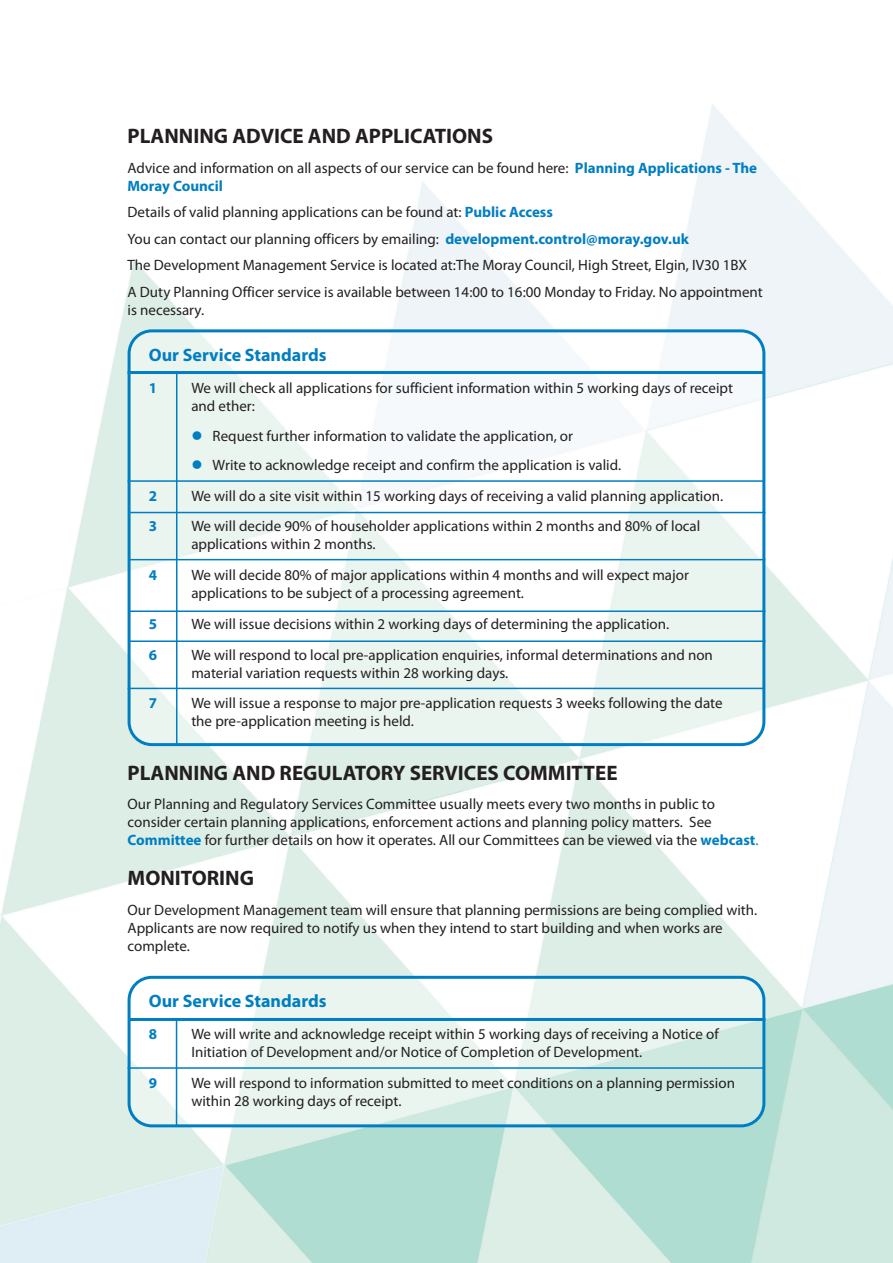
<style>
.page{position:relative;width:893px;height:1263px;background:#fff}
.page>*{position:absolute;margin:0;border:0;box-sizing:border-box;transform-origin:0 0}
.t1{font:700 21px "Myriad Pro";color:#231f20}
.t2{font:700 18px "Myriad Pro";color:#007ec2}
.t3{font:15px/18px "Myriad Pro";color:#231f20}
.t4{font:700 15px "Myriad Pro";color:#007ec2}
.s1{font-weight:700;color:#007ec2}
.s2{color:#007ec2}
</style>
<div class="page">
<img style="left:0;top:104px;width:893px;height:1159px">
<svg style="left:128px;top:329px;width:637px;height:417px"></svg>
<svg style="left:128px;top:976px;width:637px;height:151px"></svg>
<hr style="left:128px;top:371px;width:636px;height:3px;background:#007ec2">
<hr style="left:128px;top:480px;width:636px;height:2px;background:#007ec2">
<hr style="left:129px;top:512px;width:636px;height:1px;background:#007ec2">
<hr style="left:129px;top:559px;width:636px;height:1px;background:#007ec2">
<hr style="left:129px;top:610px;width:636px;height:2px;background:#007ec2">
<hr style="left:129px;top:640px;width:636px;height:2px;background:#007ec2">
<hr style="left:128px;top:688px;width:636px;height:1px;background:#007ec2">
<hr style="left:176px;top:372px;width:1px;height:374px;background:#007ec2">
<hr style="left:129px;top:1018px;width:636px;height:3px;background:#007ec2">
<hr style="left:176px;top:1019px;width:1px;height:108px;background:#007ec2">
<hr style="left:128px;top:1067px;width:636px;height:2px;background:#007ec2">
<h1 class="t1" style="left:128px;top:128px;width:367px">PLANNING ADVICE AND APPLICATIONS</h1>
<p class="t3" style="left:128px;top:160px;width:631px">Advice and information on all aspects of our service can be found here: <span class="s1">Planning Applications - The<br>Moray Council</span></p>
<p class="t3" style="left:128px;top:200px;width:637px;line-height:26.5px">Details of valid planning applications can be found at: <span class="s1">Public Access<br></span>You can contact our planning officers by emailing: <span class="s1">development.control@moray.gov.uk<br></span>The Development Management Service is located at:The Moray Council, High Street, Elgin, IV30 1BX<br>A Duty Planning Officer service is available between 14:00 to 16:00 Monday to Friday. No appointment</p>
<p class="t3" style="left:128px;top:302px;width:78px">is necessary.</p>
<p class="t2" style="left:149px;top:348px;width:179px">Our Service Standards</p>
<p class="t4" style="left:149px;top:383px;width:10px">1</p>
<p class="t3" style="left:191px;top:381px;width:543px">We will check all applications for sufficient information within 5 working days of receipt and ether:</p>
<p class="t3" style="left:191px;top:428px;width:383px"><span class="s2">●</span> Request further information to validate the application, or</p>
<p class="t3" style="left:191px;top:457px;width:431px"><span class="s2">●</span> Write to acknowledge receipt and confirm the application is valid.</p>
<p class="t4" style="left:149px;top:490px;width:10px">2</p>
<p class="t3" style="left:191px;top:488px;width:533px">We will do a site visit within 15 working days of receiving a valid planning application.</p>
<p class="t4" style="left:149px;top:521px;width:10px">3</p>
<p class="t3" style="left:191px;top:518px;width:510px">We will decide 90% of householder applications within 2 months and 80% of local applications within 2 months.</p>
<p class="t4" style="left:149px;top:569px;width:10px">4</p>
<p class="t3" style="left:191px;top:567px;width:499px">We will decide 80% of major applications within 4 months and will expect major applications to be subject of a processing agreement.</p>
<p class="t4" style="left:149px;top:618px;width:10px">5</p>
<p class="t3" style="left:191px;top:616px;width:479px">We will issue decisions within 2 working days of determining the application.</p>
<p class="t4" style="left:149px;top:649px;width:10px">6</p>
<p class="t3" style="left:191px;top:647px;width:523px">We will respond to local pre-application enquiries, informal determinations and non material variation requests within 28 working days.</p>
<p class="t4" style="left:149px;top:698px;width:10px">7</p>
<p class="t3" style="left:191px;top:695px;width:533px">We will issue a response to major pre-application requests 3 weeks following the date the pre-application meeting is held.</p>
<h1 class="t1" style="left:128px;top:765px;width:491px">PLANNING AND REGULATORY SERVICES COMMITTEE</h1>
<p class="t3" style="left:128px;top:796px;width:632px">Our Planning and Regulatory Services Committee usually meets every two months in public to consider certain planning applications, enforcement actions and planning policy matters. See<br><span class="s1">Committee</span> for further details on how it operates. All our Committees can be viewed via the <span class="s1">webcast</span><span class="s2">.</span></p>
<h1 class="t1" style="left:128px;top:870px;width:128px">MONITORING</h1>
<p class="t3" style="left:128px;top:902px;width:631px">Our Development Management team will ensure that planning permissions are being complied with.<br>Applicants are now required to notify us when they intend to start building and when works are complete.</p>
<p class="t2" style="left:149px;top:994px;width:179px">Our Service Standards</p>
<p class="t4" style="left:149px;top:1028px;width:10px">8</p>
<p class="t3" style="left:191px;top:1026px;width:529px">We will write and acknowledge receipt within 5 working days of receiving a Notice of<br>Initiation of Development and/or Notice of Completion of Development.</p>
<p class="t4" style="left:149px;top:1077px;width:10px">9</p>
<p class="t3" style="left:191px;top:1075px;width:545px">We will respond to information submitted to meet conditions on a planning permission within 28 working days of receipt.</p>
</div>
